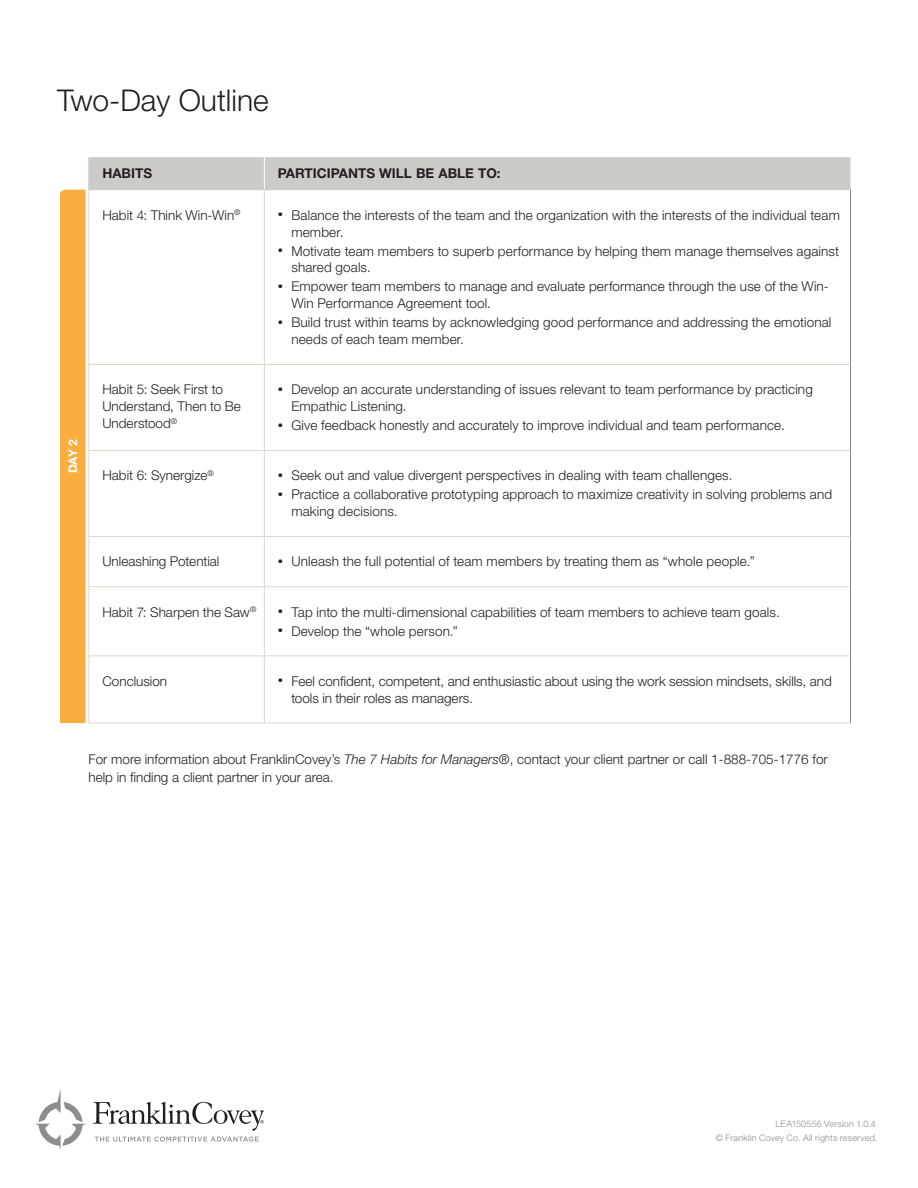
<style>
.page{position:relative;width:918px;height:1188px;background:#fff}
.page>*{position:absolute;margin:0;border:0;box-sizing:border-box;transform-origin:0 0}
.t1{font:300 30px "Helvetica Neue LT Std";color:#231f20}
.t2{font:300 13.5px/16.8px "Helvetica Neue LT Std";letter-spacing:.01em;color:#231f20}
.t3{font:700 13.5px "Helvetica Neue LT Std";color:#231f20}
.t4{font:700 12px "Helvetica Neue LT Std";color:#fff}
.t5{font:300 9px "Helvetica Neue LT Std";letter-spacing:.025em;color:#8b8a8e}
.s1{font-size:10.5px}
.s2{font-style:italic}
</style>
<div class="page">
<svg style="left:95px;top:1137px;width:164px;height:5px"></svg>
<svg style="left:93px;top:1102px;width:171px;height:29px"></svg>
<svg style="left:35px;top:1089px;width:51px;height:60px"></svg>
<svg style="left:60px;top:157px;width:790px;height:566px"></svg>
<hr style="left:88px;top:451px;width:1px;height:85px;background:#ded7d0">
<hr style="left:264px;top:451px;width:1px;height:85px;background:#ded7d0">
<hr style="left:88px;top:536px;width:176px;height:1px;background:#ded7d0">
<hr style="left:88px;top:537px;width:1px;height:49px;background:#ded7d0">
<hr style="left:264px;top:536px;width:586px;height:1px;background:#ded7d0">
<hr style="left:264px;top:537px;width:1px;height:49px;background:#ded7d0">
<hr style="left:88px;top:586px;width:176px;height:1px;background:#ded7d0">
<hr style="left:88px;top:587px;width:1px;height:69px;background:#ded7d0">
<hr style="left:264px;top:586px;width:586px;height:1px;background:#ded7d0">
<hr style="left:264px;top:587px;width:1px;height:69px;background:#ded7d0">
<hr style="left:88px;top:190px;width:1px;height:174px;background:#ded7d0">
<hr style="left:264px;top:190px;width:1px;height:174px;background:#ded7d0">
<hr style="left:88px;top:364px;width:176px;height:1px;background:#ded7d0">
<hr style="left:88px;top:365px;width:1px;height:85px;background:#ded7d0">
<hr style="left:264px;top:364px;width:586px;height:1px;background:#ded7d0">
<hr style="left:264px;top:365px;width:1px;height:85px;background:#ded7d0">
<hr style="left:88px;top:656px;width:176px;height:1px;background:#ded7d0">
<hr style="left:88px;top:656px;width:1px;height:67px;background:#ded7d0">
<hr style="left:264px;top:656px;width:586px;height:1px;background:#ded7d0">
<hr style="left:264px;top:656px;width:1px;height:67px;background:#ded7d0">
<hr style="left:88px;top:723px;width:176px;height:1px;background:#ded7d0">
<hr style="left:264px;top:723px;width:587px;height:1px;background:#ded7d0">
<hr style="left:88px;top:450px;width:176px;height:1px;background:#ded7d0">
<hr style="left:264px;top:450px;width:586px;height:1px;background:#ded7d0">
<hr style="left:850px;top:190px;width:1px;height:174px;background:#808285">
<hr style="left:850px;top:364px;width:1px;height:87px;background:#808285">
<hr style="left:850px;top:451px;width:1px;height:86px;background:#808285">
<hr style="left:850px;top:537px;width:1px;height:50px;background:#808285">
<hr style="left:850px;top:587px;width:1px;height:69px;background:#808285">
<hr style="left:850px;top:656px;width:1px;height:67px;background:#808285">
<hr style="left:264px;top:157px;width:1px;height:32px;background:#fff">
<hr style="left:88px;top:157px;width:1px;height:32px;background:#cdcbc8">
<hr style="left:88px;top:189px;width:176px;height:1px;background:#cdcbc8">
<hr style="left:264px;top:189px;width:587px;height:1px;background:#cdcbc8">
<h1 class="t1" style="left:57px;top:82px;width:213px">Two-Day Outline</h1>
<p class="t3" style="left:102px;top:165px;width:51px">HABITS</p>
<p class="t3" style="left:278px;top:165px;width:224px">PARTICIPANTS WILL BE ABLE TO:</p>
<p class="t2" style="left:102px;top:206px;width:140px">Habit 4: Think Win-Win<sup>®</sup></p>
<p class="t2" style="left:291px;top:206px;width:550px;text-indent:-14px"><span class="s1">•</span> Balance the interests of the team and the organization with the interests of the individual team member.</p>
<p class="t2" style="left:291px;top:242px;width:549px;text-indent:-14px"><span class="s1">•</span> Motivate team members to superb performance by helping them manage themselves against shared goals.</p>
<p class="t2" style="left:291px;top:278px;width:539px;text-indent:-14px"><span class="s1">•</span> Empower team members to manage and evaluate performance through the use of the Win-<br>Win Performance Agreement tool.</p>
<p class="t2" style="left:291px;top:314px;width:542px;text-indent:-14px"><span class="s1">•</span> Build trust within teams by acknowledging good performance and addressing the emotional needs of each team member.</p>
<p class="t4" style="left:65px;top:473px;width:35px;rotate:-90deg">DAY 2</p>
<p class="t2" style="left:102px;top:381px;width:140px">Habit 5: Seek First to<br>Understand, Then to Be<br>Understood<sup>®</sup></p>
<p class="t2" style="left:291px;top:381px;width:523px;text-indent:-14px"><span class="s1">•</span> Develop an accurate understanding of issues relevant to team performance by practicing<br>Empathic Listening.</p>
<p class="t2" style="left:278px;top:417px;width:509px"><span class="s1">•</span> Give feedback honestly and accurately to improve individual and team performance.</p>
<p class="t2" style="left:102px;top:467px;width:113px">Habit 6: Synergize<sup>®</sup></p>
<p class="t2" style="left:278px;top:467px;width:456px"><span class="s1">•</span> Seek out and value divergent perspectives in dealing with team challenges.</p>
<p class="t2" style="left:291px;top:486px;width:542px;text-indent:-14px"><span class="s1">•</span> Practice a collaborative prototyping approach to maximize creativity in solving problems and making decisions.</p>
<p class="t2" style="left:102px;top:553px;width:119px">Unleashing Potential</p>
<p class="t2" style="left:278px;top:553px;width:478px"><span class="s1">•</span> Unleash the full potential of team members by treating them as “whole people.”</p>
<p class="t2" style="left:102px;top:603px;width:155px">Habit 7: Sharpen the Saw<sup>®</sup></p>
<p class="t2" style="left:278px;top:603px;width:503px"><span class="s1">•</span> Tap into the multi-dimensional capabilities of team members to achieve team goals.</p>
<p class="t2" style="left:278px;top:622px;width:181px"><span class="s1">•</span> Develop the “whole person.”</p>
<p class="t2" style="left:102px;top:672px;width:66px">Conclusion</p>
<p class="t2" style="left:291px;top:672px;width:542px;text-indent:-14px"><span class="s1">•</span> Feel confident, competent, and enthusiastic about using the work session mindsets, skills, and tools in their roles as managers.</p>
<p class="t2" style="left:88px;top:750px;width:741px;line-height:18px">For more information about FranklinCovey’s <span class="s2">The 7 Habits for Managers®</span>, contact your client partner or call 1-888-705-1776 for help in finding a client partner in your area.</p>
<p class="t5" style="left:776px;top:1118px;width:102px">LEA150556 Version 1.0.4</p>
<p class="t5" style="left:716px;top:1133px;width:163px">© Franklin Covey Co. All rights reserved.</p>
</div>
